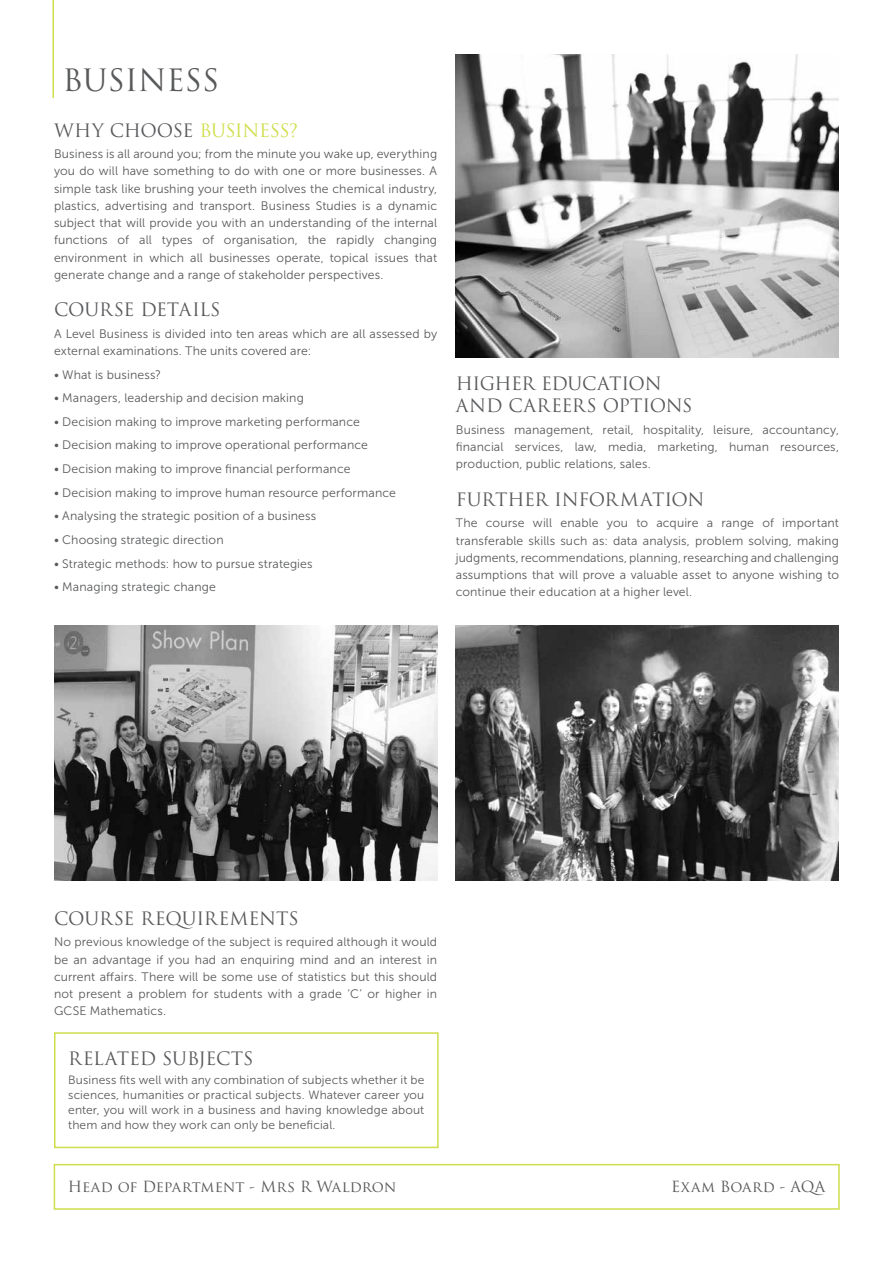
<style>
.page{position:relative;width:893px;height:1263px;background:#fff}
.page>*{position:absolute;margin:0;border:0;box-sizing:border-box;transform-origin:0 0}
.t1{font:30px "Trajan Pro";color:#58595b}
.t2{font:18px/22.5px "Trajan Pro";letter-spacing:-.02em;color:#58595b}
.t3{font:15px "Trajan Pro";color:#58595b}
.t4{font:15px "Trajan Pro";letter-spacing:.03em;color:#58595b}
.t5{font:12.3px/17.2px "Museo Sans 300";letter-spacing:.01em;color:#58595b;text-align:justify}
.t6{font:12px/15px "Museo Sans 300";letter-spacing:.015em;color:#58595b;text-align:justify}
.s1{color:#d0de4d}
</style>
<div class="page">
<img style="left:456px;top:54px;width:383px;height:303px">
<img style="left:456px;top:625px;width:383px;height:255px">
<img style="left:54px;top:625px;width:383px;height:255px">
<svg style="left:53px;top:1163px;width:787px;height:47px"></svg>
<div style="left:54px;top:1032px;width:385px;height:116px;border:2px solid #d0de4d"></div>
<hr style="left:53px;top:0;width:1px;height:98px;background:#d0de4d">
<h1 class="t1" style="left:62px;top:61px;width:158px">BUSINESS</h1>
<h2 class="t2" style="left:54px;top:119px;width:246px">WHY CHOOSE <span class="s1">BUSINESS?</span></h2>
<p class="t5" style="left:54px;top:145px;width:385px">Business is all around you; from the minute you wake up, everything you do will have something to do with one or more businesses. A simple task like brushing your teeth involves the chemical industry, plastics, advertising and transport. Business Studies is a dynamic subject that will provide you with an understanding of the internal functions of all types of organisation, the rapidly changing environment in which all businesses operate, topical issues that generate change and a range of stakeholder perspectives.</p>
<h2 class="t2" style="left:54px;top:298px;width:168px">COURSE DETAILS</h2>
<p class="t5" style="left:54px;top:325px;width:385px">A Level Business is divided into ten areas which are all assessed by external examinations. The units covered are:</p>
<p class="t5" style="left:54px;top:366px;width:109px">• What is business?</p>
<p class="t5" style="left:54px;top:389px;width:251px">• Managers, leadership and decision making</p>
<p class="t5" style="left:54px;top:413px;width:307px">• Decision making to improve marketing performance</p>
<p class="t5" style="left:54px;top:437px;width:315px">• Decision making to improve operational performance</p>
<p class="t5" style="left:54px;top:460px;width:298px">• Decision making to improve financial performance</p>
<p class="t5" style="left:54px;top:484px;width:343px">• Decision making to improve human resource performance</p>
<p class="t5" style="left:54px;top:508px;width:264px">• Analysing the strategic position of a business</p>
<p class="t5" style="left:54px;top:531px;width:171px">• Choosing strategic direction</p>
<p class="t5" style="left:54px;top:555px;width:260px">• Strategic methods: how to pursue strategies</p>
<p class="t5" style="left:54px;top:578px;width:164px">• Managing strategic change</p>
<h2 class="t2" style="left:456px;top:372px;width:238px">HIGHER EDUCATION<br>AND CAREERS OPTIONS</h2>
<p class="t5" style="left:456px;top:421px;width:385px">Business management, retail, hospitality, leisure, accountancy, financial services, law, media, marketing, human resources, production, public relations, sales.</p>
<h2 class="t2" style="left:456px;top:488px;width:250px">FURTHER INFORMATION</h2>
<p class="t5" style="left:456px;top:514px;width:385px">The course will enable you to acquire a range of important transferable skills such as: data analysis, problem solving, making judgments, recommendations, planning, researching and challenging assumptions that will prove a valuable asset to anyone wishing to continue their education at a higher level.</p>
<h2 class="t2" style="left:54px;top:907px;width:246px">COURSE REQUIREMENTS</h2>
<p class="t5" style="left:54px;top:934px;width:385px">No previous knowledge of the subject is required although it would be an advantage if you had an enquiring mind and an interest in current affairs. There will be some use of statistics but this should not present a problem for students with a grade ‘C’ or higher in GCSE Mathematics.</p>
<h2 class="t2" style="left:68px;top:1047px;width:187px">RELATED SUBJECTS</h2>
<p class="t6" style="left:68px;top:1072px;width:358px">Business fits well with any combination of subjects whether it be sciences, humanities or practical subjects. Whatever career you enter, you will work in a business and having knowledge about them and how they work can only be beneficial.</p>
<p class="t3" style="left:68px;top:1177px;width:330px">Head of Department - Mrs R Waldron</p>
<p class="t4" style="left:671px;top:1177px;width:156px">Exam Board - AQA</p>
</div>
